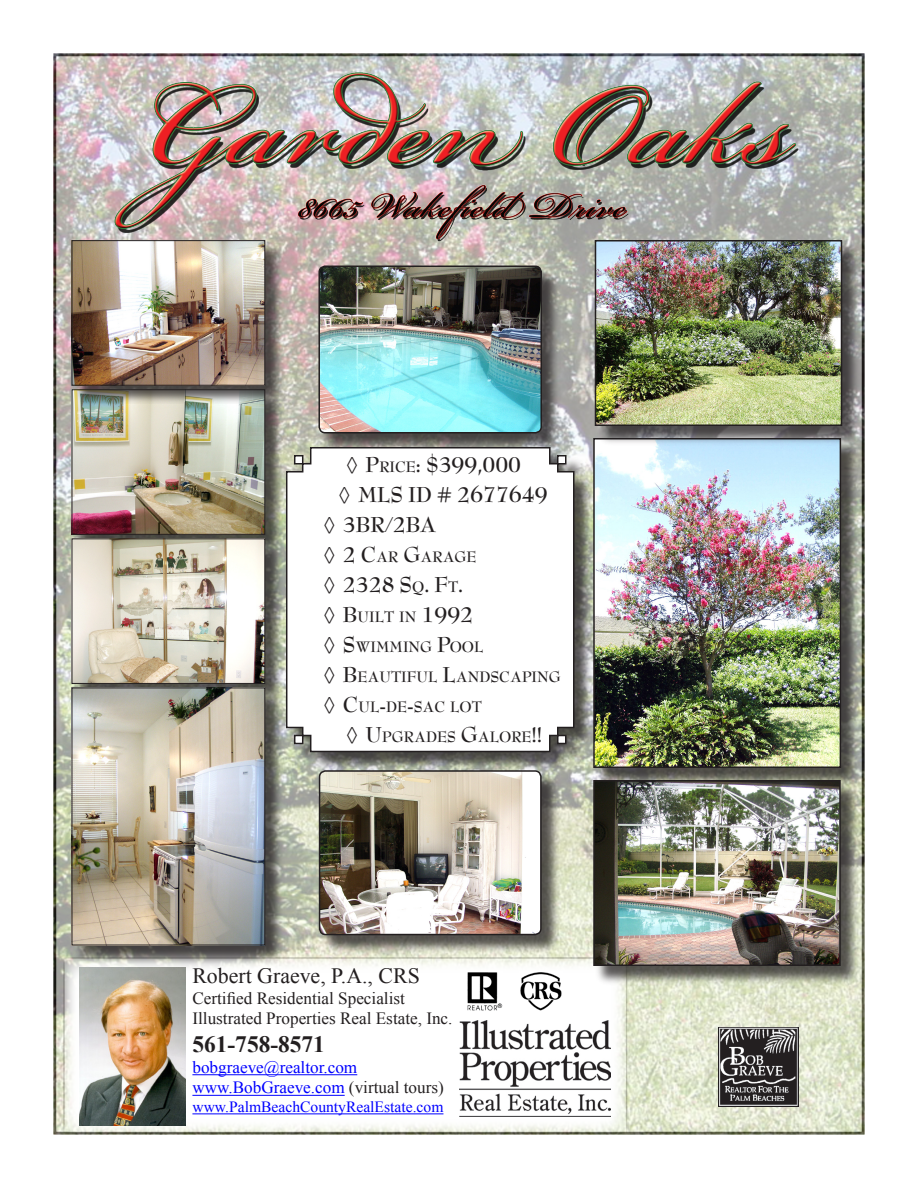
<style>
.page{position:relative;width:918px;height:1188px;background:#fff}
.page>*{position:absolute;margin:0;border:0;box-sizing:border-box;transform-origin:0 0}
.t1{font:700 23.7px "Bernhard Modern Std";color:#231f20;scale:.95 1}
.t2{font:700 23.4px "Times New Roman";color:#231f20}
.t3{font:22.5px/30px "Bernhard Modern Std";color:#231f20;text-align:justify}
.t4{font:21.9px "Times New Roman";color:#231f20}
.t5{font:17.1px "Times New Roman";color:#231f20}
.t6{font:17.1px "Times New Roman";color:#00f}
.t7{font:700 16.5px "Bernhard Modern Std";color:#231f20;scale:.95 1}
.t8{font:15.6px "Times New Roman";color:#00f}
.s1{font-weight:400;font-size:22.5px}
.s2{font-size:16.5px}
.s3{font-size:23.7px}
.s4{color:#231f20}
</style>
<div class="page">
<img style="left:53px;top:53px;width:812px;height:1082px">
<p class="t1" style="left:346px;top:452px;width:186px"><span class="s1">◊</span> P<span class="s2">RICE</span>: $399,000</p>
<p class="t1" style="left:339px;top:482px;width:222px"><span class="s1">◊</span> MLS ID # 2677649</p>
<p class="t1" style="left:323px;top:512px;width:121px"><span class="s1">◊</span> 3BR/2BA</p>
<p class="t7" style="left:343px;top:548px;width:142px"><span class="s3">2 C</span>AR <span class="s3">G</span>ARAGE</p>
<p class="t1" style="left:323px;top:572px;width:149px"><span class="s1">◊</span> 2328 S<span class="s2">Q</span>. F<span class="s2">T</span>.</p>
<p class="t7" style="left:343px;top:608px;width:139px"><span class="s3">B</span>UILT IN <span class="s3">1992</span></p>
<p class="t7" style="left:343px;top:638px;width:148px"><span class="s3">S</span>WIMMING <span class="s3">P</span>OOL</p>
<p class="t7" style="left:343px;top:668px;width:230px"><span class="s3">B</span>EAUTIFUL <span class="s3">L</span>ANDS CAPING</p>
<p class="t7" style="left:343px;top:698px;width:148px"><span class="s3">C</span>UL<span class="s3">-</span>DE<span class="s3">-</span>SAC LOT</p>
<p class="t7" style="left:366px;top:728px;width:188px"><span class="s3">U</span>PGRADES <span class="s3">G</span>ALORE<span class="s3">!!</span></p>
<h3 class="t3" style="left:323px;top:540px;width:13px">◊</h3>
<h3 class="t3" style="left:323px;top:600px;width:13px">◊ ◊ ◊ ◊</h3>
<h3 class="t3" style="left:346px;top:720px;width:13px">◊</h3>
<p class="t4" style="left:192px;top:961px;width:229px">Robert Graeve, P.A., CRS</p>
<p class="t5" style="left:192px;top:986px;width:214px">Certified Residential Specialist</p>
<p class="t5" style="left:192px;top:1007px;width:262px">Illustrated Properties Real Estate, Inc.</p>
<p class="t2" style="left:192px;top:1028px;width:134px">561-758-8571</p>
<p class="t6" style="left:192px;top:1056px;width:166px">bobgraeve@realtor.com</p>
<p class="t6" style="left:192px;top:1076px;width:253px">www.BobGraeve.com <span class="s4">(virtual tours)</span></p>
<p class="t8" style="left:192px;top:1096px;width:253px">www.PalmBeachCountyRealEstate.com</p>
</div>
